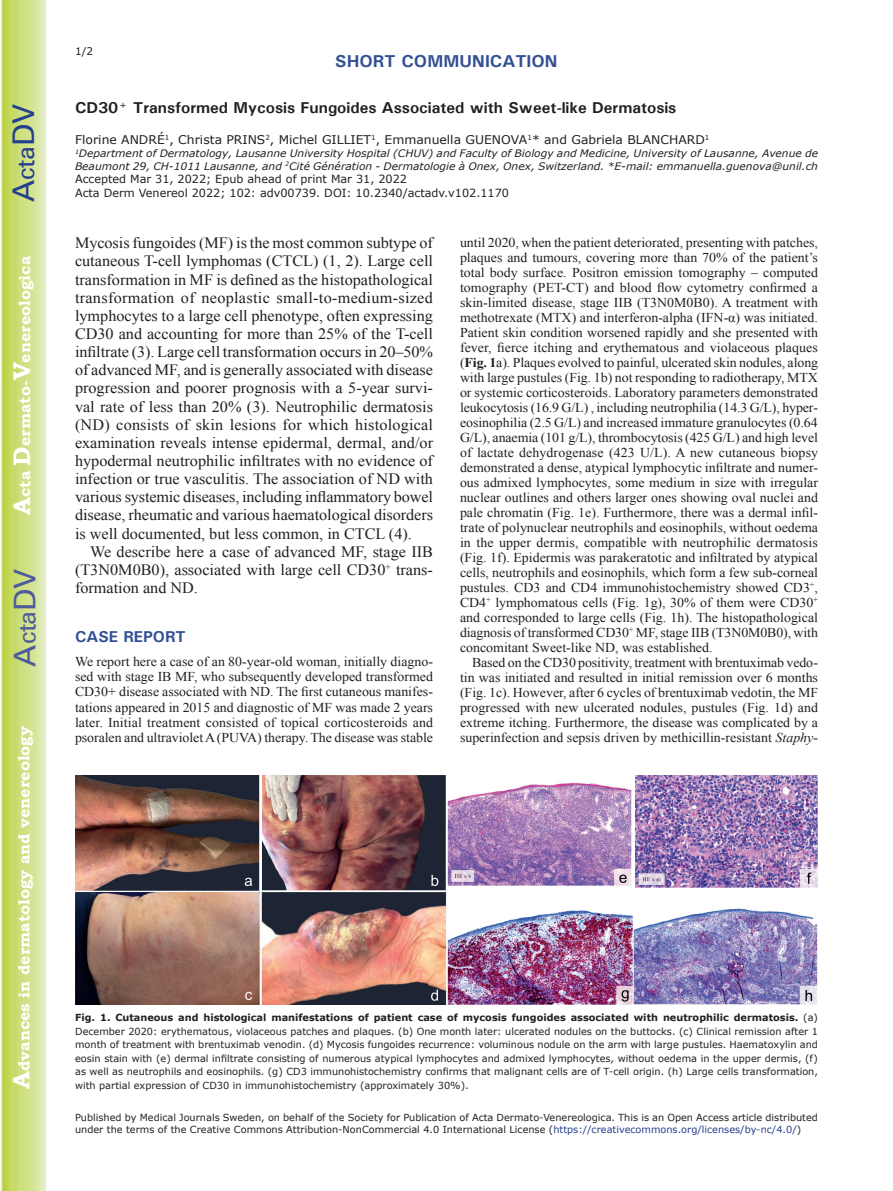
<style>
.page{position:relative;width:893px;height:1191px;background:#fff}
.page>*{position:absolute;margin:0;border:0;box-sizing:border-box;transform-origin:0 0}
.t1{font:30px "Univers";color:#4d5a9e}
.t2{font:30px "Univers";color:#253f8e}
.t3{font:700 17.25px "Univers";color:#324f95}
.t4{font:15.75px/18.1px "Times New Roman";color:#231f20;text-align:justify}
.t5{font:700 15.75px "Univers";color:#231f20}
.t6{font:700 15.75px "Bookman Old Style";color:#fff}
.t7{font:700 15.75px "Univers";color:#324f95}
.t8{font:13.5px/15px "Times New Roman";color:#231f20;text-align:justify}
.t9{font:12px "Verdana";color:#231f20}
.t10{font:11.25px/13.5px "Verdana";color:#231f20}
.t11{font:10.5px "Verdana";color:#231f20}
.t12{font:italic 10.35px/12.8px "Verdana";color:#231f20}
.t13{font:9.75px/13.5px "Verdana";color:#231f20}
.s1{font-size:24px}
.s2{font-weight:700}
.s3{font-style:italic}
.s4{color:#253f8e}
</style>
<div class="page">
<svg style="left:1px;top:0;width:45px;height:1191px;background:#cfe084"></svg>
<img style="left:75px;top:775px;width:743px;height:229px">
<h1 class="t2" style="left:6px;top:202px;width:100px;rotate:-90deg">A<span class="s1">cta</span>DV</h1>
<p class="t6" style="left:15px;top:515px;width:260px;rotate:-90deg"><span class="s1">A</span>cta <span class="s1">D</span>ermato-<span class="s1">V</span>enereologica</p>
<h1 class="t1" style="left:7px;top:666px;width:100px;rotate:-90deg">A<span class="s1">cta</span>DV</h1>
<p class="t6" style="left:15px;top:1088px;width:364px;rotate:-90deg"><span class="s1">A</span>dvances in dermatology and venereology</p>
<p class="t11" style="left:75px;top:44px;width:20px">1/2</p>
<p class="t3" style="left:335px;top:50px;width:224px">SHORT COMMUNICATION</p>
<p class="t5" style="left:75px;top:97px;width:603px">CD30<sup>+</sup> Transformed Mycosis Fungoides Associated with Sweet-like Dermatosis</p>
<p class="t9" style="left:75px;top:132px;width:636px">Florine ANDRÉ<sup>1</sup>, Christa PRINS<sup>2</sup>, Michel GILLIET<sup>1</sup>, Emmanuella GUENOVA<sup>1</sup>* and Gabriela BLANCHARD<sup>1</sup></p>
<p class="t12" style="left:75px;top:147px;width:745px"><sup>1</sup>Department of Dermatology, Lausanne University Hospital (CHUV) and Faculty of Biology and Medicine, University of Lausanne, Avenue de<br>Beaumont 29, CH-1011 Lausanne, and <sup>2</sup>Cité Génération - Dermatologie à Onex, Onex, Switzerland. *E-mail: emmanuella.guenova@unil.ch</p>
<p class="t10" style="left:75px;top:173px;width:436px">Accepted Mar 31, 2022; Epub ahead of print Mar 31, 2022<br>Acta Derm Venereol 2022; 102: adv00739. DOI: 10.2340/actadv.v102.1170</p>
<p class="t4" style="left:75px;top:234px;width:360px">Mycosis fungoides (MF) is the most common subtype of cutaneous T-cell lymphomas (CTCL) (1, 2). Large cell transformation in MF is defined as the histopathological transformation of neoplastic small-to-medium-sized lymphocytes to a large cell phenotype, often expressing CD30 and accounting for more than 25% of the T-cell infiltrate (3). Large cell transformation occurs in 20–50% of advanced MF, and is generally associated with disease progression and poorer prognosis with a 5-year survi&shy;val rate of less than 20% (3). Neutrophilic dermatosis (ND) consists of skin lesions for which histological examination reveals intense epidermal, dermal, and/or hypodermal neutrophilic infiltrates with no evidence of infection or true vasculitis. The association of ND with various systemic diseases, including inflammatory bowel disease, rheumatic and various haematological disorders is well documented, but less common, in CTCL (4).</p>
<p class="t4" style="left:75px;top:542px;width:360px;text-indent:15px">We describe here a case of advanced MF, stage IIB (T3N0M0B0), associated with large cell CD30<sup>+</sup> trans&shy;formation and ND.</p>
<p class="t7" style="left:75px;top:626px;width:112px">CASE REPORT</p>
<p class="t8" style="left:75px;top:654px;width:360px">We report here a case of an 80-year-old woman, initially diagno&shy;sed with stage IB MF, who subsequently developed transformed CD30+ disease associated with ND. The first cutaneous manifes&shy;tations appeared in 2015 and diagnostic of MF was made 2 years later. Initial treatment consisted of topical corticosteroids and psoralen and ultraviolet A (PUVA) therapy. The disease was stable</p>
<p class="t8" style="left:460px;top:234px;width:360px">until 2020, when the patient deteriorated, presenting with patches, plaques and tumours, covering more than 70% of the patient’s total body surface. Positron emission tomography – computed tomography (PET-CT) and blood flow cytometry confirmed a skin-limited disease, stage IIB (T3N0M0B0). A treatment with methotrexate (MTX) and interferon-alpha (IFN-α) was initiated.<br>Patient skin condition worsened rapidly and she presented with fever, fierce itching and erythematous and violaceous plaques (<span class="s2">Fig. 1</span>a). Plaques evolved to painful, ulcerated skin nodules, along with large pustules (Fig. 1b) not responding to radiotherapy, MTX or systemic corticosteroids. Laboratory parameters demonstrated leukocytosis (16.9 G/L) , including neutrophilia (14.3 G/L), hyper&shy;eosinophilia (2.5 G/L) and increased immature granulocytes (0.64<br>G/L), anaemia (101 g/L), thrombocytosis (425 G/L) and high level of lactate dehydrogenase (423 U/L). A new cutaneous biopsy demonstrated a dense, atypical lymphocytic infiltrate and numer&shy;ous admixed lymphocytes, some medium in size with irregular nuclear outlines and others larger ones showing oval nuclei and pale chromatin (Fig. 1e). Furthermore, there was a dermal infil&shy;trate of polynuclear neutrophils and eosinophils, without oedema in the upper dermis, compatible with neutrophilic dermatosis (Fig. 1f). Epidermis was parakeratotic and infiltrated by atypical cells, neutrophils and eosinophils, which form a few sub-corneal pustules. CD3 and CD4 immunohistochemistry showed CD3<sup>+</sup>, CD4<sup>+</sup> lymphomatous cells (Fig. 1g), 30% of them were CD30<sup>+ </sup>and corresponded to large cells (Fig. 1h). The histopathological diagnosis of transformed CD30<sup>+</sup> MF, stage IIB (T3N0M0B0), with concomitant Sweet-like ND, was established.</p>
<p class="t8" style="left:460px;top:654px;width:360px;text-indent:12px">Based on the CD30 positivity, treatment with brentuximab vedo&shy;tin was initiated and resulted in initial remission over 6 months (Fig. 1c). However, after 6 cycles of brentuximab vedotin, the MF progressed with new ulcerated nodules, pustules (Fig. 1d) and extreme itching. Furthermore, the disease was complicated by a superinfection and sepsis driven by methicillin-resistant <span class="s3">Staphy-</span></p>
<p class="t13" style="left:75px;top:1011px;width:744px;text-align:justify"><span class="s2">Fig. 1. Cutaneous and histological manifestations of patient case of mycosis fungoides associated with neutrophilic dermatosis.</span> (a)<br>December 2020: erythematous, violaceous patches and plaques. (b) One month later: ulcerated nodules on the buttocks. (c) Clinical remission after 1 month of treatment with brentuximab venodin. (d) Mycosis fungoides recurrence: voluminous nodule on the arm with large pustules. Haematoxylin and eosin stain with (e) dermal infiltrate consisting of numerous atypical lymphocytes and admixed lymphocytes, without oedema in the upper dermis, (f) as well as neutrophils and eosinophils. (g) CD3 immunohistochemistry confirms that malignant cells are of T-cell origin. (h) Large cells transformation, with partial expression of CD30 in immunohistochemistry (approximately 30%).</p>
<p class="t13" style="left:75px;top:1111px;width:744px;line-height:12px">Published by Medical Journals Sweden, on behalf of the Society for Publication of Acta Dermato-Venereologica. This is an Open Access article distributed under the terms of the Creative Commons Attribution-NonCommercial 4.0 International License (<span class="s4">https://creativecommons.org/licenses/by-nc/4.0/</span>)</p>
</div>
